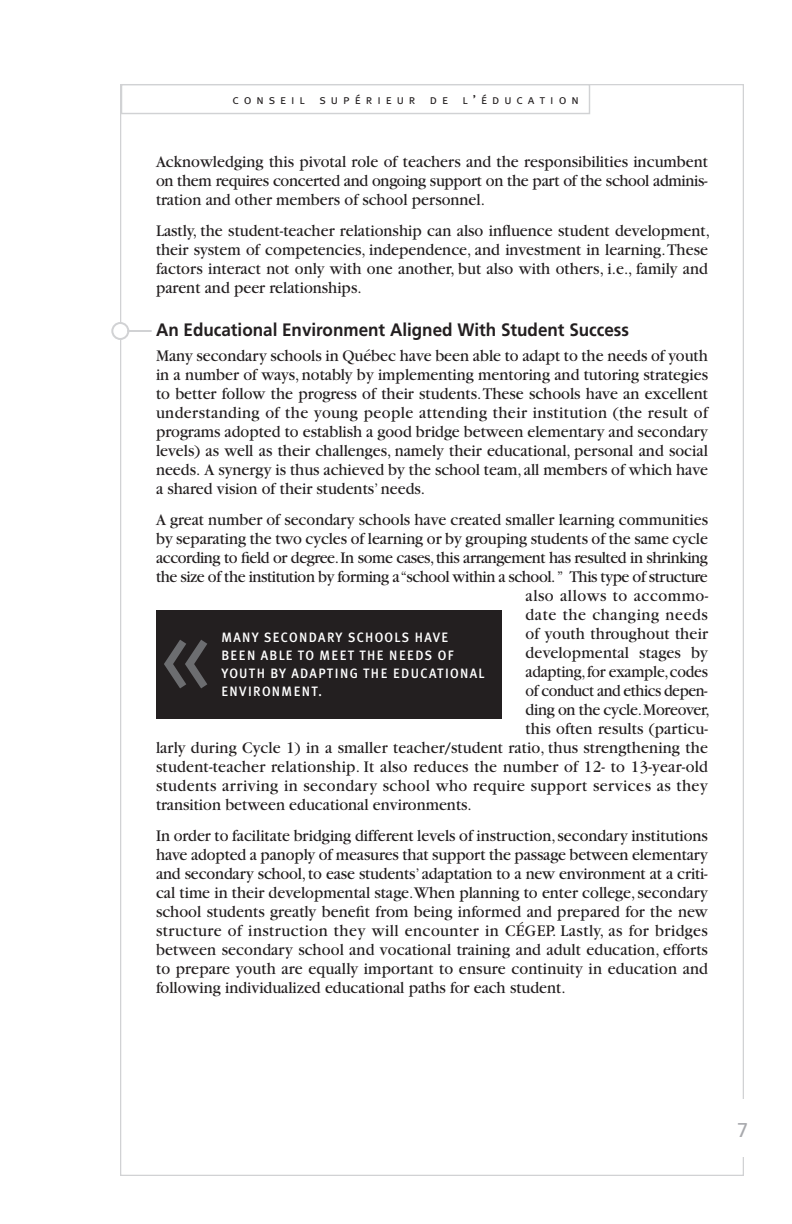
<style>
.page{position:relative;width:792px;height:1224px;background:#fff}
.page>*{position:absolute;margin:0;border:0;box-sizing:border-box;transform-origin:0 0}
.t1{font:113.8px "Meta";color:#6c6d70}
.t2{font:20px "Frutiger";color:#a8a9ad}
.t3{font:700 18px "Frutiger";color:#231f20;scale:.95 1}
.t4{font:17px/19px "Garamond";color:#231f20;text-align:justify;scale:.95 1}
.t5{font:17px "Garamond";letter-spacing:-.025em;color:#231f20;scale:.95 1}
.t6{font:17px "Garamond";letter-spacing:.025em;color:#231f20;scale:.95 1}
.t7{font:17px "Garamond";letter-spacing:.035em;color:#231f20;scale:.95 1}
.t8{font:17px "Garamond";color:#231f20;scale:.93 1}
.t9{font:17px "Garamond";letter-spacing:-.025em;color:#231f20;scale:.93 1}
.t10{font:17px "Garamond";letter-spacing:-.02em;color:#231f20;scale:.95 1}
.t11{font:500 13.6px/18px "Meta Plus";letter-spacing:.1em;color:#fff;scale:.95 1}
.t12{font:13px "Meta Caps";letter-spacing:.38em;color:#231f20}
</style>
<div class="page">
<hr style="left:117px;top:330px;width:35px;height:2px;background:#d1d2d4">
<svg style="left:111px;top:322px;width:18px;height:18px"></svg>
<div style="left:156px;top:610px;width:346px;height:109px;background:#231f20"></div>
<div style="left:121px;top:84px;width:469px;height:30px;border:1px solid #d1d2d4"></div>
<p class="t12" style="left:232px;top:92px;width:348px">conseil supérieur de l’éducation</p>
<p class="t4" style="left:156px;top:154px;width:583px">Acknowledging this pivotal role of teachers and the responsibilities incumbent on them requires concerted and ongoing support on the part of the school adminis&shy;tration and other members of school personnel.</p>
<p class="t4" style="left:156px;top:223px;width:585px;text-align:left">Lastly, the student-teacher relationship can also influence student development, their system of competencies, independence, and investment in learning.These factors interact not only with one another, but also with others, i.e., family and parent and peer relationships.</p>
<p class="t3" style="left:156px;top:323px;width:500px">An Educational Environment Aligned With Student Success</p>
<p class="t4" style="left:156px;top:348px;width:583px">Many secondary schools in Québec have been able to adapt to the needs of youth in a number of ways, notably by implementing mentoring and tutoring strategies to better follow the progress of their students.These schools have an excellent understanding of the young people attending their institution (the result of programs adopted to establish a good bridge between elementary and secondary levels) as well as their challenges, namely their educational, personal and social needs. A synergy is thus achieved by the school team,all members of which have a shared vision of their students’ needs.</p>
<p class="t4" style="left:156px;top:512px;width:583px">A great number of secondary schools have created smaller learning communities</p>
<p class="t4" style="left:156px;top:531px;width:583px">by separating the two cycles of learning or by grouping students of the same cycle</p>
<p class="t5" style="left:156px;top:552px;width:583px">according to field or degree.In some cases,this arrangement has resulted in shrinking</p>
<p class="t5" style="left:156px;top:571px;width:582px">the size of the institution by forming a“school within a school.” This type of structure</p>
<p class="t7" style="left:526px;top:590px;width:194px">also allows to accommo-</p>
<p class="t7" style="left:526px;top:609px;width:193px">date the changing needs</p>
<p class="t4" style="left:526px;top:626px;width:194px">of youth throughout their</p>
<p class="t4" style="left:526px;top:645px;width:194px">developmental stages by</p>
<p class="t8" style="left:526px;top:666px;width:198px">adapting,for example,codes</p>
<p class="t9" style="left:526px;top:685px;width:197px">of conduct and ethics depen-</p>
<p class="t10" style="left:526px;top:704px;width:196px">ding on the cycle.Moreover,</p>
<p class="t4" style="left:526px;top:721px;width:193px">this often results (particu-</p>
<p class="t4" style="left:156px;top:740px;width:583px">larly during Cycle 1) in a smaller teacher/student ratio, thus strengthening the</p>
<p class="t4" style="left:156px;top:759px;width:583px">student-teacher relationship. It also reduces the number of 12- to 13-year-old</p>
<p class="t6" style="left:156px;top:780px;width:583px">students arriving in secondary school who require support services as they</p>
<p class="t4" style="left:156px;top:797px;width:334px">transition between educational environments.</p>
<p class="t4" style="left:156px;top:828px;width:583px">In order to facilitate bridging different levels of instruction,secondary institutions have adopted a panoply of measures that support the passage between elementary and secondary school,to ease students’adaptation to a new environment at a criti&shy;cal time in their developmental stage.When planning to enter college, secondary school students greatly benefit from being informed and prepared for the new structure of instruction they will encounter in CÉGEP. Lastly, as for bridges between secondary school and vocational training and adult education, efforts to prepare youth are equally important to ensure continuity in education and following individualized educational paths for each student.</p>
<p class="t11" style="left:221px;top:628px;width:279px">MANY SECONDARY SCHOOLS HAVE<br>BEEN ABLE TO MEET THE NEEDS OF<br>YOUTH BY ADAPTING THE EDUCATIONAL</p>
<h1 class="t1" style="left:157px;top:586px;width:58px">«</h1>
<p class="t11" style="left:221px;top:682px;width:107px">ENVIRONMENT.</p>
<p class="t2" style="left:737px;top:1122px;width:13px">7</p>
</div>
